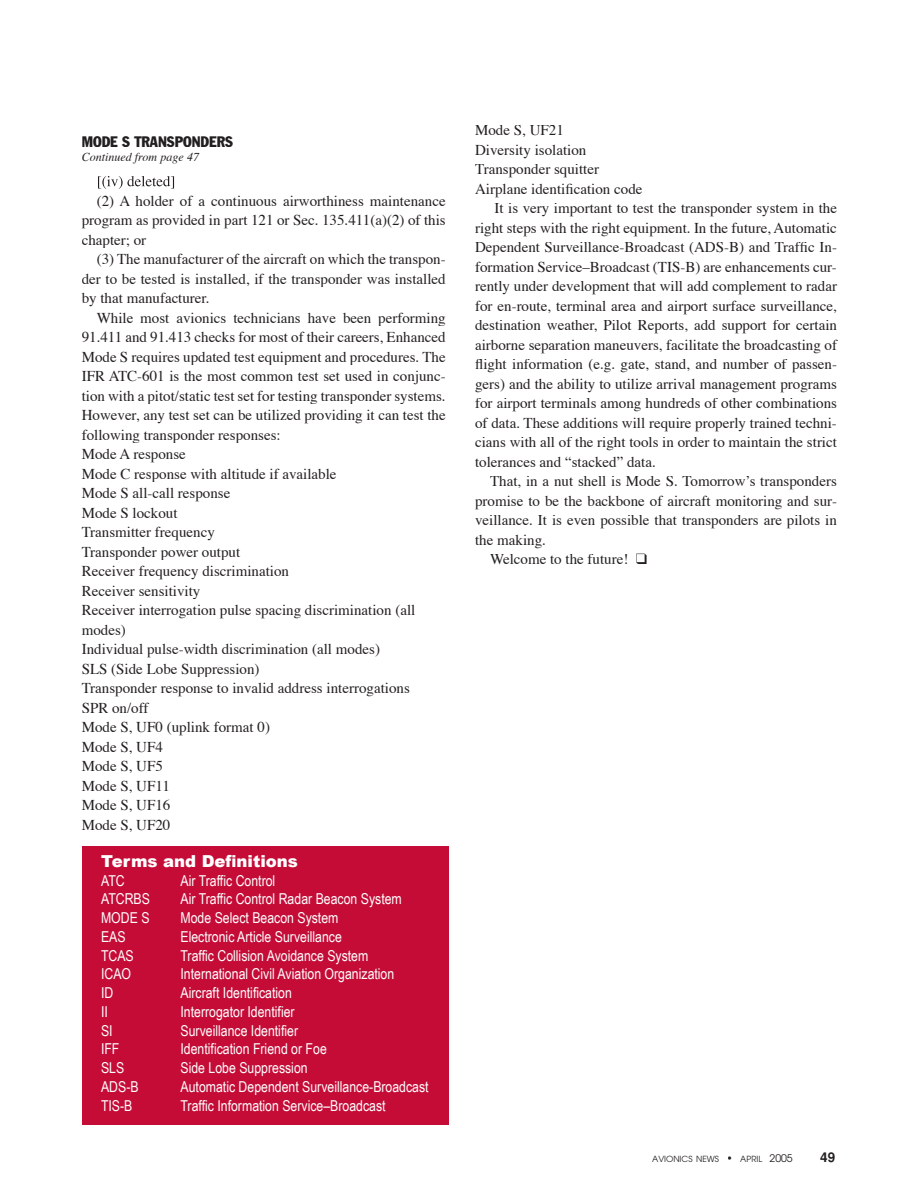
<style>
.page{position:relative;width:918px;height:1188px;background:#fff}
.page>*{position:absolute;margin:0;border:0;box-sizing:border-box;transform-origin:0 0}
.t1{font:900 16.5px "Arial";color:#fff}
.t2{font:15px/19.5px "Times";color:#231f20;text-align:justify}
.t3{font:15px "Arial Narrow";color:#fff}
.t4{font:condensed 15px "Franklin Gothic";color:#231f20}
.t5{font:700 13.5px "Helvetica";color:#231f20}
.t6{font:italic 12px "Times";color:#231f20}
.t7{font:8.4px "Avant Garde";color:#231f20}
.s1{font-size:10.5px}
</style>
<div class="page">
<div style="left:82px;top:846px;width:366px;height:278px;background:#c40c37"></div>
<svg style="left:98px;top:176px;width:76px;height:13px"></svg>
<p class="t4" style="left:82px;top:132px;width:153px">MODE S TRANSPONDERS</p>
<p class="t6" style="left:82px;top:150px;width:119px">Continued from page 47</p>
<p class="t2" style="left:82px;top:192px;width:366px;text-indent:15px">(2) A holder of a continuous airworthiness maintenance program as provided in part 121 or Sec. 135.411(a)(2) of this chapter; or</p>
<p class="t2" style="left:82px;top:250px;width:366px;text-indent:15px">(3) The manufacturer of the aircraft on which the transpon&shy;der to be tested is installed, if the transponder was installed by that manufacturer.</p>
<p class="t2" style="left:82px;top:309px;width:366px;text-align:left;text-indent:15px">While most avionics technicians have been performing 91.411 and 91.413 checks for most of their careers, Enhanced Mode S requires updated test equipment and procedures. The IFR ATC-601 is the most common test set used in conjunc&shy;tion with a pitot/static test set for testing transponder systems.<br>However, any test set can be utilized providing it can test the following transponder responses:<br>Mode A response<br>Mode C response with altitude if available<br>Mode S all-call response<br>Mode S lockout<br>Transmitter frequency<br>Transponder power output<br>Receiver frequency discrimination<br>Receiver sensitivity<br>Receiver interrogation pulse spacing discrimination (all modes)<br>Individual pulse-width discrimination (all modes)<br>SLS (Side Lobe Suppression)<br>Transponder response to invalid address interrogations<br>SPR on/off<br>Mode S, UF0 (uplink format 0)<br>Mode S, UF4<br>Mode S, UF5<br>Mode S, UF11<br>Mode S, UF16<br>Mode S, UF20</p>
<p class="t1" style="left:101px;top:852px;width:198px">Terms and Definitions</p>
<p class="t3" style="left:101px;top:872px;width:25px">ATC</p>
<p class="t3" style="left:181px;top:872px;width:96px">Air Traffic Control</p>
<p class="t3" style="left:101px;top:890px;width:50px">ATCRBS</p>
<p class="t3" style="left:181px;top:890px;width:223px">Air Traffic Control Radar Beacon System</p>
<p class="t3" style="left:101px;top:909px;width:50px">MODE S</p>
<p class="t3" style="left:181px;top:909px;width:159px">Mode Select Beacon System</p>
<p class="t3" style="left:101px;top:928px;width:26px">EAS</p>
<p class="t3" style="left:181px;top:928px;width:163px">Electronic Article Surveillance</p>
<p class="t3" style="left:101px;top:947px;width:34px">TCAS</p>
<p class="t3" style="left:181px;top:947px;width:189px">Traffic Collision Avoidance System</p>
<p class="t3" style="left:101px;top:965px;width:32px">ICAO</p>
<p class="t3" style="left:181px;top:965px;width:215px">International Civil Aviation Organization</p>
<p class="t3" style="left:101px;top:984px;width:14px">ID</p>
<p class="t3" style="left:181px;top:984px;width:113px">Aircraft Identification</p>
<p class="t3" style="left:101px;top:1003px;width:8px">II</p>
<p class="t3" style="left:181px;top:1003px;width:116px">Interrogator Identifier</p>
<p class="t3" style="left:101px;top:1022px;width:13px">SI</p>
<p class="t3" style="left:181px;top:1022px;width:119px">Surveillance Identifier</p>
<p class="t3" style="left:101px;top:1040px;width:20px">IFF</p>
<p class="t3" style="left:181px;top:1040px;width:148px">Identification Friend or Foe</p>
<p class="t3" style="left:101px;top:1059px;width:25px">SLS</p>
<p class="t3" style="left:181px;top:1059px;width:129px">Side Lobe Suppression</p>
<p class="t3" style="left:101px;top:1078px;width:39px">ADS-B</p>
<p class="t3" style="left:181px;top:1078px;width:250px">Automatic Dependent Surveillance-Broadcast</p>
<p class="t3" style="left:101px;top:1097px;width:33px">TIS-B</p>
<p class="t3" style="left:181px;top:1097px;width:207px">Traffic Information Service–Broadcast</p>
<p class="t2" style="left:475px;top:121px;width:90px">Mode S, UF21</p>
<p class="t2" style="left:475px;top:141px;width:113px">Diversity isolation</p>
<p class="t2" style="left:475px;top:160px;width:126px">Transponder squitter</p>
<p class="t2" style="left:475px;top:180px;width:169px">Airplane identification code</p>
<p class="t2" style="left:495px;top:199px;width:344px">It is very important to test the transponder system in the</p>
<p class="t2" style="left:475px;top:219px;width:363px">right steps with the right equipment. In the future, Automatic</p>
<p class="t2" style="left:475px;top:238px;width:363px">Dependent Surveillance-Broadcast (ADS-B) and Traffic In-</p>
<p class="t2" style="left:475px;top:258px;width:363px">formation Service–Broadcast (TIS-B) are enhancements cur-</p>
<p class="t2" style="left:475px;top:277px;width:363px">rently under development that will add complement to radar</p>
<p class="t2" style="left:475px;top:297px;width:363px">for en-route, terminal area and airport surface surveillance,</p>
<p class="t2" style="left:475px;top:316px;width:363px">destination weather, Pilot Reports, add support for certain</p>
<p class="t2" style="left:475px;top:336px;width:363px">airborne separation maneuvers, facilitate the broadcasting of</p>
<p class="t2" style="left:475px;top:355px;width:363px">flight information (e.g. gate, stand, and number of passen-</p>
<p class="t2" style="left:475px;top:375px;width:363px">gers) and the ability to utilize arrival management programs</p>
<p class="t2" style="left:475px;top:394px;width:363px">for airport terminals among hundreds of other combinations</p>
<p class="t2" style="left:475px;top:414px;width:363px">of data. These additions will require properly trained techni-</p>
<p class="t2" style="left:475px;top:433px;width:363px">cians with all of the right tools in order to maintain the strict</p>
<p class="t2" style="left:475px;top:453px;width:182px">tolerances and “stacked” data.</p>
<p class="t2" style="left:490px;top:472px;width:348px">That, in a nut shell is Mode S. Tomorrowʼs transponders</p>
<p class="t2" style="left:475px;top:492px;width:363px">promise to be the backbone of aircraft monitoring and sur-</p>
<p class="t2" style="left:475px;top:511px;width:363px">veillance. It is even possible that transponders are pilots in</p>
<p class="t2" style="left:475px;top:531px;width:72px">the making.</p>
<p class="t2" style="left:490px;top:550px;width:159px">Welcome to the future! ❑</p>
<p class="t7" style="left:652px;top:1154px;width:142px">AVIONICS NEWS <span class="s1">•</span> APRIL <span class="s1">2005</span></p>
<p class="t5" style="left:820px;top:1150px;width:17px">49</p>
</div>
